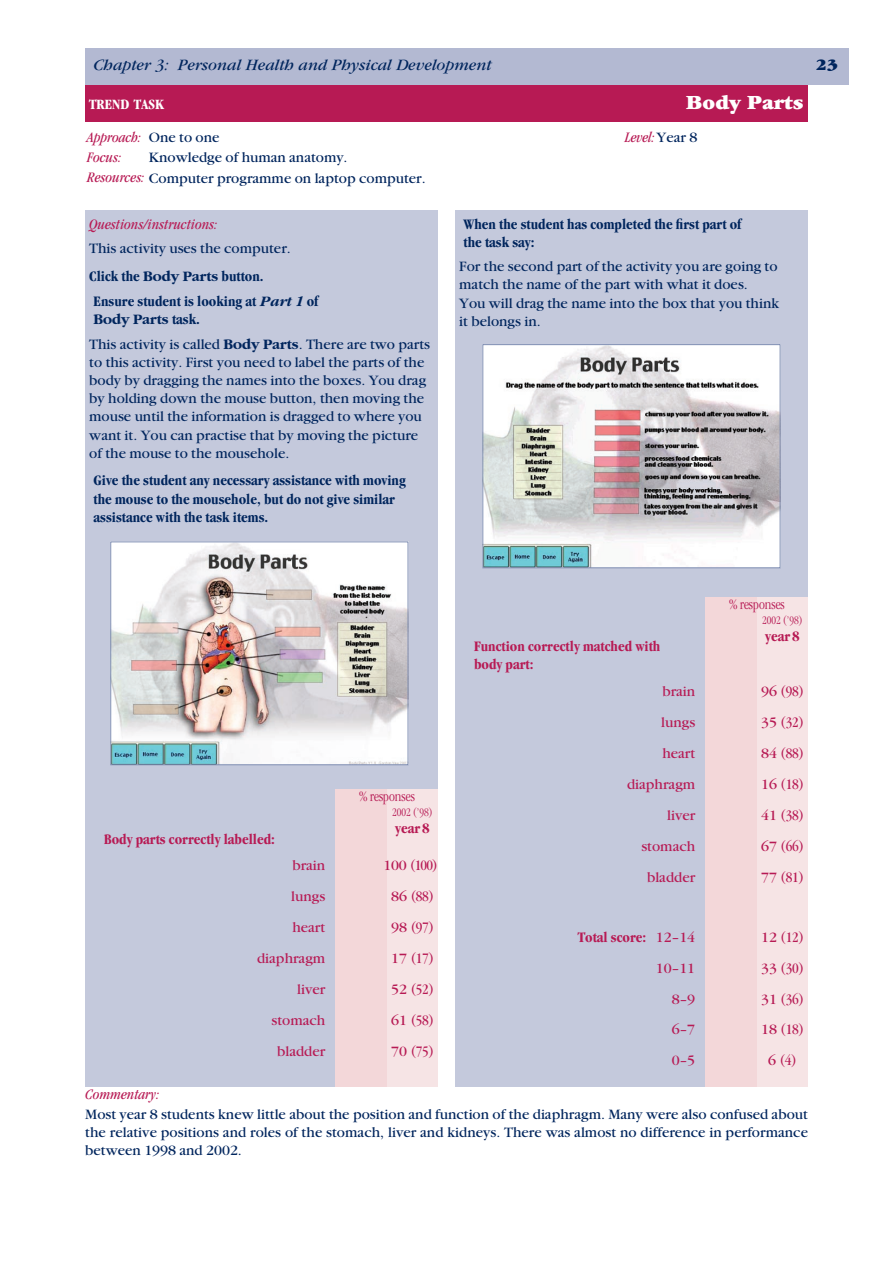
<style>
.page{position:relative;width:893px;height:1263px;background:#fff}
.page>*{position:absolute;margin:0;border:0;box-sizing:border-box;transform-origin:0 0}
.TaskTitle_R{font:900 21px "Garamond M";color:#fff}
.PageHeader{font:italic 16.5px "Garamond M";color:#00255d}
.PageHeader-2{font:900 16.5px "Garamond M";color:#00255d}
._2C_text{font:15px/18.1px "Garamond M";color:#00255d}
._2C_instruct{font:700 condensed 15px/18.1px "Garamond M";color:#00255d}
.Commentary{font:15px/18.1px "Garamond M";color:#00255d;text-align:justify}
.zBodyParts_Ans{font:15px "Garamond M";color:#b71a54}
.zBodyParts_Ans-2{font:condensed 15px "Garamond M";letter-spacing:-.025em;color:#b71a54}
.Ans_Trend_w_heading{font:700 condensed 15px/18px "Garamond M";color:#b71a54}
.Red_Head{font:italic condensed 15px "Garamond M";color:#b71a54}
.ApprLevRes{font:15px "Garamond M";color:#00255d}
.Total_Score_Trend{font:condensed 15px "Garamond M";letter-spacing:-.025em;color:#b71a54}
.Trend_Instruct{font:700 condensed 15px "Garamond M";color:#00255d}
.responses{font:300 condensed 15px "Garamond M";color:#b71a54}
.Total_Score_Trend-2{font:700 condensed 15px "Garamond M";color:#b71a54}
.Total_Score_Trend-3{font:15px "Garamond M";color:#b71a54}
.Commentaryhead{font:italic condensed 15px "Garamond M";color:#b71a54}
.year4year8Trend{font:700 condensed 15px "Garamond M";color:#b71a54}
.TaskTitle_R-2{font:700 condensed 14.7px "Garamond M";color:#fff}
.t1{font:300 condensed 12px "Garamond M";color:#b71a54}
.s1{font-style:normal;font-stretch:normal;color:#00255d}
.s2{font-style:italic;font-stretch:condensed;color:#b71a54}
.s3{font-stretch:normal}
.s4{font-style:italic;font-stretch:normal}
.s5{font-weight:700}
.s6{font-weight:400;font-stretch:normal}
</style>
<div class="page">
<div style="left:85px;top:49px;width:764px;height:36px;background:#b3b9d2"></div>
<div style="left:455px;top:210px;width:353px;height:947px;background:#c4c9dc"></div>
<div style="left:85px;top:210px;width:353px;height:947px;background:#c4c9dc"></div>
<div style="left:85px;top:85px;width:723px;height:36px;background:#b71a54"></div>
<div style="left:757px;top:597px;width:51px;height:560px;background:#f6e4e5"></div>
<div style="left:706px;top:597px;width:51px;height:560px;background:#f3d7d9"></div>
<div style="left:387px;top:789px;width:51px;height:368px;background:#f6e4e5"></div>
<div style="left:336px;top:789px;width:51px;height:368px;background:#f3d7d9"></div>
<div style="left:83px;top:1087px;width:727px;height:76px;background:#fff"></div>
<img style="left:113px;top:544px;width:293px;height:219px">
<div style="left:111px;top:542px;width:297px;height:223px;border:1px solid #7b8ab0"></div>
<img style="left:485px;top:346px;width:293px;height:220px">
<div style="left:483px;top:344px;width:297px;height:224px;border:1px solid #7b8ab0"></div>
<p class="PageHeader" style="left:94px;top:56px;width:400px">Chapter 3: Personal Health and Physical Development</p>
<p class="PageHeader-2" style="left:816px;top:56px;width:23px">23</p>
<p class="TaskTitle_R-2" style="left:89px;top:96px;width:76px">TREND TASK</p>
<p class="TaskTitle_R" style="left:686px;top:91px;width:119px">Body Parts</p>
<p class="ApprLevRes" style="left:149px;top:130px;width:72px">One to one</p>
<p class="ApprLevRes" style="left:149px;top:150px;width:200px">Knowledge of human anatomy.</p>
<p class="Red_Head" style="left:87px;top:129px;width:56px">Approach:</p>
<p class="Red_Head" style="left:625px;top:129px;width:74px">Level:<span class="s1">Year 8</span></p>
<p class="Red_Head" style="left:87px;top:149px;width:36px">Focus:</p>
<p class="_2C_text" style="left:87px;top:169px;width:340px"><span class="s2">Resources:</span> Computer programme on laptop computer.</p>
<p class="Red_Head" style="left:89px;top:215px;width:130px">Questions/instructions:</p>
<p class="_2C_text" style="left:89px;top:239px;width:203px">This activity uses the computer.</p>
<p class="Trend_Instruct" style="left:89px;top:267px;width:176px">Click the <span class="s3">Body Parts</span> button.</p>
<p class="_2C_instruct" style="left:94px;top:292px;width:226px">Ensure student is looking at <span class="s4">Part 1</span> of<br><span class="s3">Body Parts</span> task.</p>
<p class="_2C_text" style="left:89px;top:335px;width:342px">This activity is called <span class="s5">Body Parts</span>. There are two parts to this activity. First you need to label the parts of the body by dragging the names into the boxes. You drag by holding down the mouse button, then moving the mouse until the information is dragged to where you want it. You can practise that by moving the picture of the mouse to the mousehole.</p>
<p class="_2C_instruct" style="left:94px;top:471px;width:314px">Give the student any necessary assistance with moving the mouse to the mousehole, but do not give similar assistance with the task items.</p>
<p class="_2C_instruct" style="left:463px;top:215px;width:279px">When the student has completed the first part of the task say:</p>
<p class="_2C_text" style="left:459px;top:258px;width:321px">For the second part of the activity you are going to match the name of the part with what it does.<br>You will drag the name into the box that you think it belongs in.</p>
<p class="Ans_Trend_w_heading" style="left:104px;top:830px;width:172px">Body parts correctly labelled:</p>
<p class="responses" style="left:359px;top:788px;width:57px">% responses</p>
<p class="t1" style="left:392px;top:806px;width:42px">2002 (’98)</p>
<p class="year4year8Trend" style="left:395px;top:819px;width:36px">year 8</p>
<p class="zBodyParts_Ans" style="left:292px;top:858px;width:34px">brain</p>
<p class="zBodyParts_Ans-2" style="left:384px;top:857px;width:56px"><span class="s3">100</span> (100)</p>
<p class="zBodyParts_Ans" style="left:291px;top:888px;width:35px">lungs</p>
<p class="zBodyParts_Ans-2" style="left:391px;top:888px;width:45px"><span class="s3">86</span> (88)</p>
<p class="zBodyParts_Ans" style="left:292px;top:919px;width:34px">heart</p>
<p class="zBodyParts_Ans-2" style="left:391px;top:919px;width:45px"><span class="s3">98</span> (97)</p>
<p class="zBodyParts_Ans" style="left:257px;top:950px;width:70px">diaphragm</p>
<p class="zBodyParts_Ans-2" style="left:391px;top:950px;width:45px"><span class="s3">17</span> (17)</p>
<p class="zBodyParts_Ans" style="left:297px;top:981px;width:30px">liver</p>
<p class="zBodyParts_Ans-2" style="left:391px;top:981px;width:45px"><span class="s3">52</span> (52)</p>
<p class="zBodyParts_Ans" style="left:271px;top:1012px;width:55px">stomach</p>
<p class="zBodyParts_Ans-2" style="left:391px;top:1011px;width:45px"><span class="s3">61</span> (58)</p>
<p class="zBodyParts_Ans" style="left:277px;top:1043px;width:50px">bladder</p>
<p class="zBodyParts_Ans-2" style="left:391px;top:1042px;width:45px"><span class="s3">70</span> (75)</p>
<p class="Ans_Trend_w_heading" style="left:474px;top:638px;width:188px">Function correctly matched with body part:</p>
<p class="responses" style="left:729px;top:596px;width:57px">% responses</p>
<p class="t1" style="left:762px;top:614px;width:42px">2002 (’98)</p>
<p class="year4year8Trend" style="left:765px;top:627px;width:36px">year 8</p>
<p class="zBodyParts_Ans" style="left:662px;top:684px;width:34px">brain</p>
<p class="zBodyParts_Ans-2" style="left:761px;top:683px;width:45px"><span class="s3">96</span> (98)</p>
<p class="zBodyParts_Ans" style="left:661px;top:714px;width:35px">lungs</p>
<p class="zBodyParts_Ans-2" style="left:761px;top:714px;width:45px"><span class="s3">35</span> (32)</p>
<p class="zBodyParts_Ans" style="left:662px;top:745px;width:34px">heart</p>
<p class="zBodyParts_Ans-2" style="left:761px;top:745px;width:45px"><span class="s3">84</span> (88)</p>
<p class="zBodyParts_Ans" style="left:627px;top:776px;width:70px">diaphragm</p>
<p class="zBodyParts_Ans-2" style="left:761px;top:776px;width:45px"><span class="s3">16</span> (18)</p>
<p class="zBodyParts_Ans" style="left:667px;top:807px;width:30px">liver</p>
<p class="zBodyParts_Ans-2" style="left:761px;top:807px;width:45px"><span class="s3">41</span> (38)</p>
<p class="zBodyParts_Ans" style="left:641px;top:838px;width:55px">stomach</p>
<p class="zBodyParts_Ans-2" style="left:761px;top:837px;width:45px"><span class="s3">67</span> (66)</p>
<p class="zBodyParts_Ans" style="left:647px;top:869px;width:50px">bladder</p>
<p class="zBodyParts_Ans-2" style="left:761px;top:868px;width:45px"><span class="s3">77</span> (81)</p>
<p class="Total_Score_Trend-2" style="left:578px;top:929px;width:119px">Total score: <span class="s6">12–14</span></p>
<p class="Total_Score_Trend" style="left:761px;top:929px;width:45px"><span class="s3">12</span> (12)</p>
<p class="Total_Score_Trend-3" style="left:656px;top:960px;width:41px">10–11</p>
<p class="Total_Score_Trend" style="left:761px;top:960px;width:45px"><span class="s3">33</span> (30)</p>
<p class="Total_Score_Trend-3" style="left:672px;top:991px;width:25px">8–9</p>
<p class="Total_Score_Trend" style="left:761px;top:990px;width:45px"><span class="s3">31</span> (36)</p>
<p class="Total_Score_Trend-3" style="left:672px;top:1022px;width:25px">6–7</p>
<p class="Total_Score_Trend" style="left:761px;top:1021px;width:45px"><span class="s3">18</span> (18)</p>
<p class="Total_Score_Trend-3" style="left:672px;top:1052px;width:25px">0–5</p>
<p class="Total_Score_Trend" style="left:768px;top:1052px;width:30px"><span class="s3">6</span> (4)</p>
<p class="Commentaryhead" style="left:85px;top:1085px;width:76px">Commentary:</p>
<p class="Commentary" style="left:85px;top:1105px;width:724px">Most year 8 students knew little about the position and function of the diaphragm. Many were also confused about the relative positions and roles of the stomach, liver and kidneys. There was almost no difference in performance between 1998 and 2002.</p>
</div>
